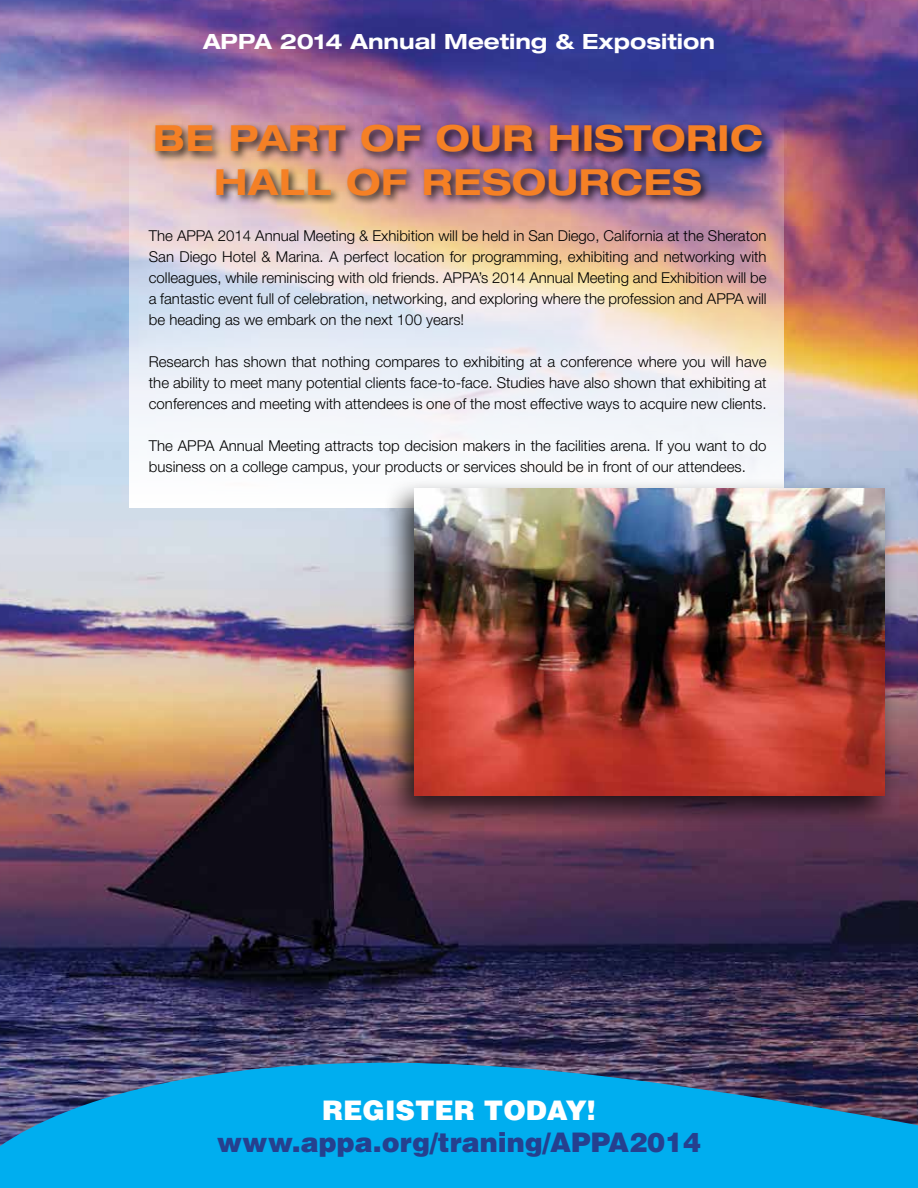
<style>
.page{position:relative;width:918px;height:1188px;background:#fff}
.page>*{position:absolute;margin:0;border:0;box-sizing:border-box;transform-origin:0 0}
.t1{font:700 expanded 36px/43.2px "Helvetica Neue";letter-spacing:.02em;color:#f58025;text-align:center}
.t2{font:900 27px "Helvetica";color:#25408f}
.t3{font:900 27px "Helvetica";color:#fff}
.t4{font:700 expanded 21px "Helvetica Neue";color:#fff}
.t5{font:300 15px/21px "Helvetica Neue";color:#000;text-align:justify}
</style>
<div class="page">
<img style="left:0;top:0;width:918px;height:1009px">
<svg style="left:130px;top:0;width:654px;height:508px"></svg>
<svg style="left:0;top:1009px;width:918px;height:179px;background:#1f7eb1"></svg>
<div style="left:152px;top:121px;width:621px;height:86px;background:#000;opacity:.75"></div>
<div style="left:383px;top:477px;width:515px;height:353px;background:#000;opacity:.75"></div>
<img style="left:414px;top:488px;width:470px;height:307px">
<h3 class="t4" style="left:203px;top:28px;width:513px">APPA 2014 Annual Meeting &amp; Exposition</h3>
<h1 class="t1" style="left:153px;top:116px;width:611px">BE PART OF OUR HISTORIC<br>HALL OF RESOURCES</h1>
<p class="t5" style="left:149px;top:225px;width:619px">The APPA 2014 Annual Meeting &amp; Exhibition will be held in San Diego, California at the Sheraton San Diego Hotel &amp; Marina. A perfect location for programming, exhibiting and networking with colleagues, while reminiscing with old friends. APPA’s 2014 Annual Meeting and Exhibition will be a fantastic event full of celebration, networking, and exploring where the profession and APPA will be heading as we embark on the next 100 years!</p>
<p class="t5" style="left:149px;top:351px;width:619px">Research has shown that nothing compares to exhibiting at a conference where you will have the ability to meet many potential clients face-to-face. Studies have also shown that exhibiting at conferences and meeting with attendees is one of the most effective ways to acquire new clients.</p>
<p class="t5" style="left:149px;top:435px;width:619px">The APPA Annual Meeting attracts top decision makers in the facilities arena. If you want to do business on a college campus, your products or services should be in front of our attendees.</p>
<h2 class="t3" style="left:322px;top:1092px;width:275px">REGISTER TODAY!</h2>
<h2 class="t2" style="left:217px;top:1125px;width:486px">www.appa.org/traning/APPA2014</h2>
</div>
